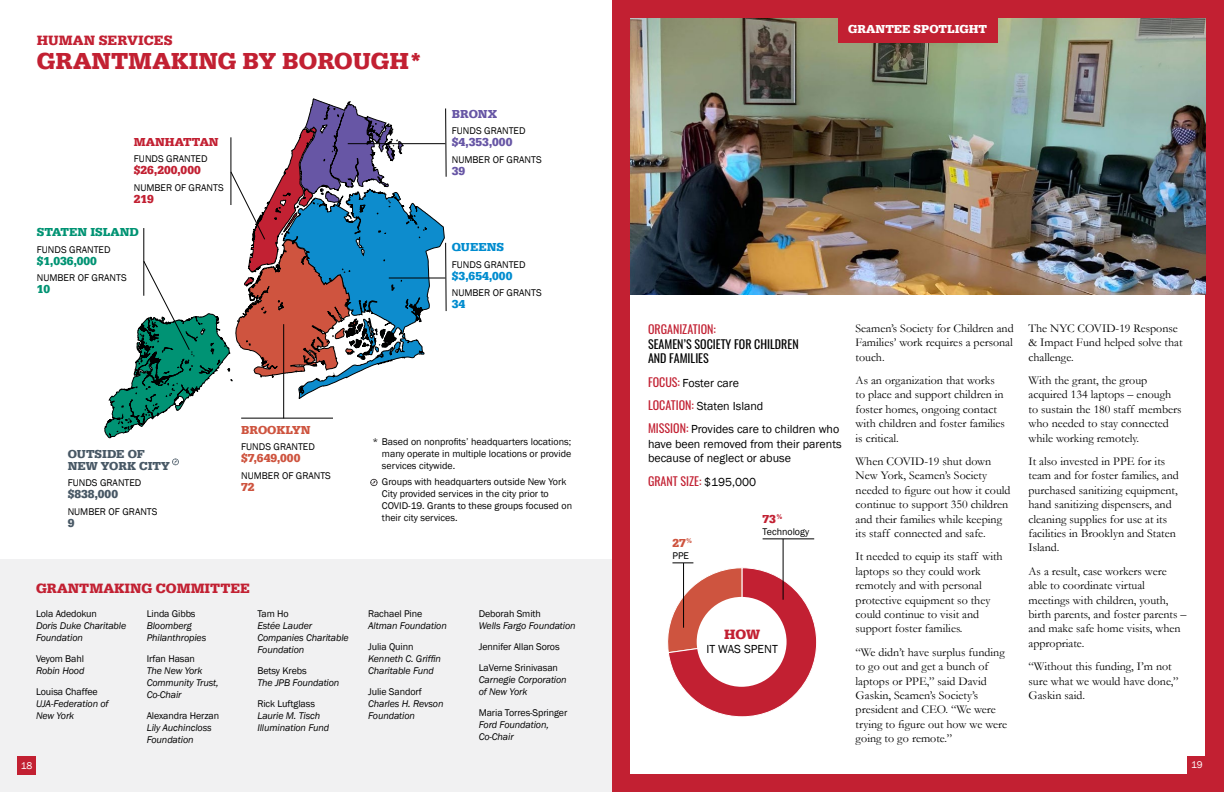
<style>
.page{position:relative;width:1224px;height:792px;background:#fff}
.page>*{position:absolute;margin:0;border:0;box-sizing:border-box;transform-origin:0 0}
.t1{font:700 24px "Serifa";color:#c22032}
.Page_Subhead{font:700 14px "Serifa";color:#c22032}
.Body_Copy{font:12px/14.4px "Garamond";color:#000}
.t2{font:12px/14.4px "Franklin Gothic";color:#000}
.t3{font:12px/14.4px "Oswald";color:#000}
.t4{font:700 12px/12px "Serifa";color:#485865}
.t5{font:700 12px "Serifa";color:#c22032}
.t6{font:700 12px "Serifa";color:#009373}
.t7{font:700 12px "Serifa";color:#ce543f}
.t8{font:700 12px "Serifa";color:#008ccf}
.t9{font:12px "Oswald";color:#c22032}
.t10{font:700 12px "Serifa";color:#6756a5}
.t11{font:700 12px "Serifa";color:#fff}
.Committee_Partner_Si{font:italic 10px/12px "Franklin Gothic";letter-spacing:-.01em;color:#000}
.Committee_Partner_Si-2{font:10px/12px "Franklin Gothic";color:#000}
.t12{font:10px "Franklin Gothic";color:#fff}
.s1{font-style:normal}
.s2{font-style:italic}
.s3{color:#c22032}
.s4{font-family:"Oswald";color:#c22032}
.s5{font-family:"Franklin Gothic";color:#000}
</style>
<div class="page">
<div style="left:612px;top:0;width:612px;height:792px;background:#c22032"></div>
<div style="left:631px;top:18px;width:574px;height:756px;background:#fff"></div>
<img style="left:631px;top:18px;width:574px;height:277px">
<div style="left:0;top:559px;width:612px;height:233px;background:#f1f1f2"></div>
<svg style="left:105px;top:99px;width:342px;height:339px"></svg>
<hr style="left:389px;top:278px;width:56px;height:1px;background:#000">
<hr style="left:241px;top:418px;width:92px;height:1px;background:#000">
<hr style="left:283px;top:324px;width:1px;height:94px;background:#000">
<div style="left:838px;top:0;width:159px;height:42px;background:#c22032"></div>
<svg style="left:667px;top:563px;width:150px;height:154px"></svg>
<hr style="left:763px;top:539px;width:51px;height:1px;background:#000">
<hr style="left:683px;top:563px;width:1px;height:65px;background:#000">
<hr style="left:783px;top:539px;width:1px;height:61px;background:#000">
<svg style="left:370px;top:479px;width:8px;height:7px"></svg>
<svg style="left:172px;top:459px;width:7px;height:6px"></svg>
<div style="left:1188px;top:756px;width:18px;height:19px;background:#c22032"></div>
<div style="left:17px;top:756px;width:19px;height:19px;background:#c22032"></div>
<h2 class="Page_Subhead" style="left:37px;top:32px;width:137px">HUMAN SERVICES</h2>
<p class="t1" style="left:37px;top:47px;width:387px">GRANTMAKING BY BOROUGH*</p>
<p class="t5" style="left:134px;top:135px;width:86px">MANHATTAN</p>
<p class="Committee_Partner_Si-2" style="left:134px;top:153px;width:75px">FUNDS GRANTED</p>
<p class="t5" style="left:134px;top:163px;width:68px">$26,200,000</p>
<p class="Committee_Partner_Si-2" style="left:134px;top:182px;width:91px">NUMBER OF GRANTS</p>
<p class="t5" style="left:134px;top:192px;width:22px">219</p>
<p class="t6" style="left:37px;top:225px;width:104px">STATEN ISLAND</p>
<p class="Committee_Partner_Si-2" style="left:37px;top:244px;width:75px">FUNDS GRANTED</p>
<p class="t6" style="left:37px;top:254px;width:62px">$1,036,000</p>
<p class="Committee_Partner_Si-2" style="left:37px;top:272px;width:91px">NUMBER OF GRANTS</p>
<p class="t6" style="left:37px;top:282px;width:15px">10</p>
<p class="t10" style="left:452px;top:107px;width:47px">BRONX</p>
<p class="Committee_Partner_Si-2" style="left:452px;top:125px;width:75px">FUNDS GRANTED</p>
<p class="t10" style="left:452px;top:135px;width:62px">$4,353,000</p>
<p class="Committee_Partner_Si-2" style="left:452px;top:154px;width:91px">NUMBER OF GRANTS</p>
<p class="t10" style="left:452px;top:164px;width:15px">39</p>
<p class="t8" style="left:452px;top:240px;width:54px">QUEENS</p>
<p class="Committee_Partner_Si-2" style="left:452px;top:259px;width:75px">FUNDS GRANTED</p>
<p class="t8" style="left:452px;top:268px;width:62px">$3,654,000</p>
<p class="Committee_Partner_Si-2" style="left:452px;top:287px;width:91px">NUMBER OF GRANTS</p>
<p class="t8" style="left:452px;top:297px;width:15px">34</p>
<p class="t4" style="left:68px;top:448px;width:104px">OUTSIDE OF<br>NEW YORK CITY</p>
<p class="Committee_Partner_Si-2" style="left:68px;top:477px;width:75px">FUNDS GRANTED</p>
<p class="t4" style="left:68px;top:488px;width:52px">$838,000</p>
<p class="Committee_Partner_Si-2" style="left:68px;top:506px;width:91px">NUMBER OF GRANTS</p>
<p class="t4" style="left:68px;top:517px;width:8px">9</p>
<p class="t7" style="left:241px;top:423px;width:71px">BROOKLYN</p>
<p class="Committee_Partner_Si-2" style="left:241px;top:441px;width:75px">FUNDS GRANTED</p>
<p class="t7" style="left:241px;top:451px;width:61px">$7,649,000</p>
<p class="Committee_Partner_Si-2" style="left:241px;top:470px;width:91px">NUMBER OF GRANTS</p>
<p class="t7" style="left:241px;top:480px;width:15px">72</p>
<p class="Committee_Partner_Si-2" style="left:382px;top:436px;width:191px;text-align:justify;text-indent:-10px">* Based on nonprofits’ headquarters locations; many operate in multiple locations or provide services citywide.</p>
<p class="Committee_Partner_Si-2" style="left:382px;top:476px;width:192px">Groups with headquarters outside New York City provided services in the city prior to COVID-19. Grants to these groups focused on their city services.</p>
<h2 class="Page_Subhead" style="left:36px;top:580px;width:215px">GRANTMAKING COMMITTEE</h2>
<p class="Committee_Partner_Si" style="left:36px;top:608px;width:92px"><span class="s1">Lola Adedokun<br></span>Doris Duke Charitable<br>Foundation</p>
<p class="Committee_Partner_Si-2" style="left:36px;top:653px;width:50px">Veyom Bahl<br><span class="s2">Robin Hood</span></p>
<p class="Committee_Partner_Si" style="left:36px;top:686px;width:74px"><span class="s1">Louisa Chaffee<br></span>UJA-Federation of<br>New York</p>
<p class="Committee_Partner_Si" style="left:147px;top:608px;width:61px"><span class="s1">Linda Gibbs<br></span>Bloomberg<br>Philanthropies</p>
<p class="Committee_Partner_Si" style="left:147px;top:653px;width:73px"><span class="s1">Irfan Hasan<br></span>The New York<br>Community Trust,<br>Co-Chair</p>
<p class="Committee_Partner_Si" style="left:147px;top:710px;width:74px"><span class="s1">Alexandra Herzan<br></span>Lily Auchincloss<br>Foundation</p>
<p class="Committee_Partner_Si" style="left:257px;top:608px;width:93px"><span class="s1">Tam Ho<br></span>Estée Lauder<br>Companies Charitable<br>Foundation</p>
<p class="Committee_Partner_Si" style="left:257px;top:665px;width:84px"><span class="s1">Betsy Krebs<br></span>The JPB Foundation</p>
<p class="Committee_Partner_Si" style="left:257px;top:698px;width:73px"><span class="s1">Rick Luftglass<br></span>Laurie M. Tisch<br>Illumination Fund</p>
<p class="Committee_Partner_Si" style="left:368px;top:608px;width:80px"><span class="s1">Rachael Pine<br></span>Altman Foundation</p>
<p class="Committee_Partner_Si" style="left:368px;top:641px;width:74px"><span class="s1">Julia Quinn<br></span>Kenneth C. Griffin<br>Charitable Fund</p>
<p class="Committee_Partner_Si" style="left:368px;top:686px;width:77px"><span class="s1">Julie Sandorf<br></span>Charles H. Revson<br>Foundation</p>
<p class="Committee_Partner_Si" style="left:479px;top:608px;width:98px"><span class="s1">Deborah Smith<br></span>Wells Fargo Foundation</p>
<p class="Committee_Partner_Si-2" style="left:479px;top:641px;width:82px">Jennifer Allan Soros</p>
<p class="Committee_Partner_Si" style="left:479px;top:662px;width:89px"><span class="s1">LaVerne Srinivasan<br></span>Carnegie Corporation of New York</p>
<p class="Committee_Partner_Si" style="left:479px;top:707px;width:90px"><span class="s1">Maria Torres-Springer<br></span>Ford Foundation,<br>Co-Chair</p>
<p class="t11" style="left:848px;top:22px;width:141px">GRANTEE SPOTLIGHT</p>
<p class="t3" style="left:648px;top:321px;width:152px"><span class="s3">ORGANIZATION:<br></span>SEAMEN’S SOCIETY FOR CHILDREN<br>AND FAMILIES</p>
<p class="t2" style="left:648px;top:376px;width:93px"><span class="s4">FOCUS:</span> Foster care</p>
<p class="t2" style="left:648px;top:399px;width:117px"><span class="s4">LOCATION:</span> Staten Island</p>
<p class="t2" style="left:648px;top:422px;width:195px"><span class="s4">MISSION:</span> Provides care to children who have been removed from their parents because of neglect or abuse</p>
<p class="t9" style="left:648px;top:470px;width:110px">GRANT SIZE: <span class="s5">$195,000</span></p>
<p class="t7" style="left:672px;top:536px;width:22px">27<sup>%</sup></p>
<p class="Committee_Partner_Si-2" style="left:672px;top:550px;width:18px">PPE</p>
<p class="t5" style="left:763px;top:512px;width:22px">73<sup>%</sup></p>
<p class="Committee_Partner_Si-2" style="left:763px;top:526px;width:48px">Technology</p>
<p class="Page_Subhead" style="left:724px;top:626px;width:37px">HOW</p>
<p class="t2" style="left:706px;top:642px;width:73px">IT WAS SPENT</p>
<p class="Body_Copy" style="left:856px;top:321px;width:160px;text-align:justify">Seamen’s Society for Children and Families’ work requires a personal touch.</p>
<p class="Body_Copy" style="left:856px;top:373px;width:151px">As an organization that works to place and support children in foster homes, ongoing contact with children and foster families is critical.</p>
<p class="Body_Copy" style="left:856px;top:454px;width:157px">When COVID-19 shut down<br>New York, Seamen’s Society needed to figure out how it could continue to support 350 children and their families while keeping its staff connected and safe.</p>
<p class="Body_Copy" style="left:856px;top:549px;width:149px">It needed to equip its staff with laptops so they could work remotely and with personal protective equipment so they could continue to visit and support foster families.</p>
<p class="Body_Copy" style="left:856px;top:645px;width:153px">“We didn’t have surplus funding to go out and get a bunch of laptops or PPE,” said David<br>Gaskin, Seamen’s Society’s president and CEO. “We were trying to figure out how we were going to go remote.”</p>
<p class="Body_Copy" style="left:1029px;top:321px;width:156px">The NYC COVID-19 Response &amp; Impact Fund helped solve that challenge.</p>
<p class="Body_Copy" style="left:1029px;top:373px;width:155px">With the grant, the group acquired 134 laptops – enough to sustain the 180 staff members who needed to stay connected while working remotely.</p>
<p class="Body_Copy" style="left:1029px;top:454px;width:152px">It also invested in PPE for its team and for foster families, and purchased sanitizing equipment, hand sanitizing dispensers, and cleaning supplies for use at its facilities in Brooklyn and Staten<br>Island.</p>
<p class="Body_Copy" style="left:1029px;top:564px;width:159px">As a result, case workers were able to coordinate virtual meetings with children, youth, birth parents, and foster parents – and make safe home visits, when appropriate.</p>
<p class="Body_Copy" style="left:1029px;top:659px;width:151px">“Without this funding, I’m not sure what we would have done,”<br>Gaskin said.</p>
<p class="t12" style="left:21px;top:759px;width:13px">18</p>
<p class="t12" style="left:1191px;top:759px;width:13px">19</p>
</div>
